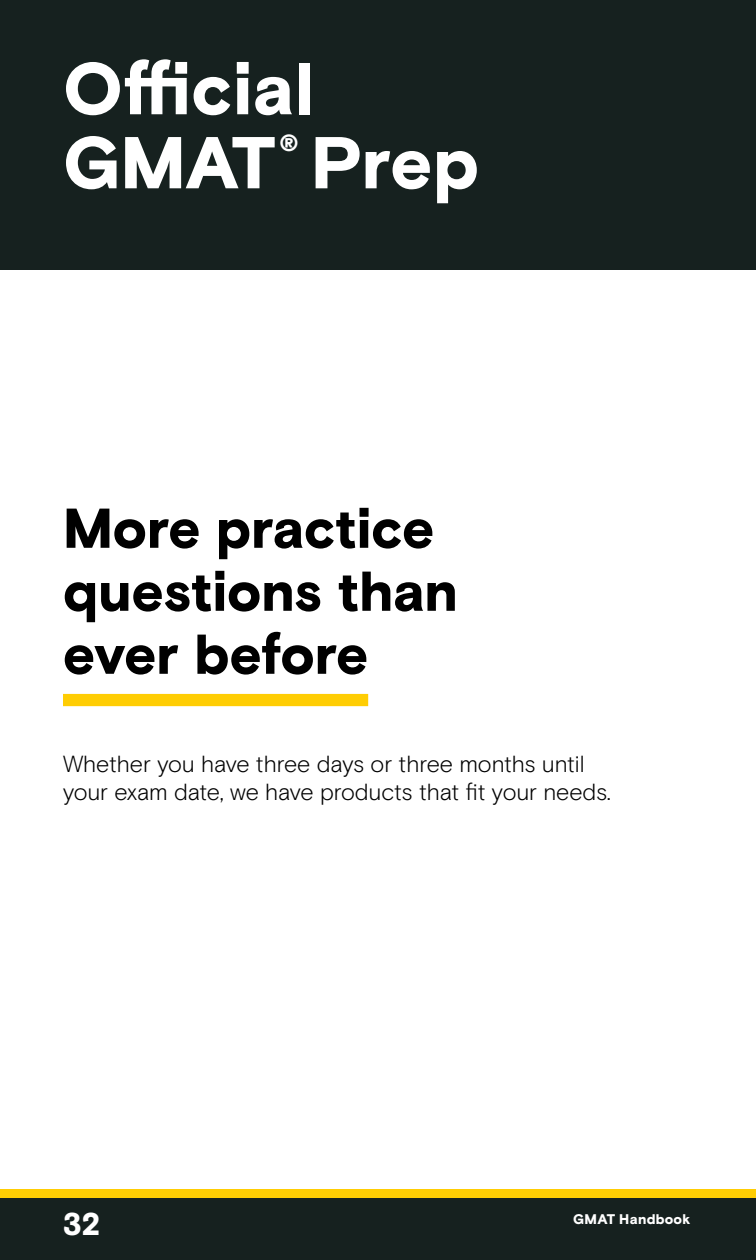
<style>
.page{position:relative;width:756px;height:1260px;background:#fff}
.page>*{position:absolute;margin:0;border:0;box-sizing:border-box;transform-origin:0 0}
.t1{font:900 73.15px/74px "Basis Grotesque Pro";color:#fff}
.t2{font:900 56px/63px "Basis Grotesque Pro";letter-spacing:-.01em;color:#000}
.t3{font:900 31.5px "Basis Grotesque Pro";color:#fff}
.t4{font:900 23.45px "Basis Grotesque Pro";color:#fff}
.t5{font:300 23.28px/28px "Basis Grotesque Pro";letter-spacing:-.01em;color:#000}
.t6{font:900 14px "Basis Grotesque Pro";letter-spacing:.02em;color:#fff}
</style>
<div class="page">
<div style="left:63px;top:694px;width:305px;height:12px;background:#ffcd03"></div>
<div style="left:0;top:0;width:756px;height:270px;background:#16211f"></div>
<div style="left:0;top:1198px;width:756px;height:62px;background:#16211f"></div>
<svg style="left:753px;top:1189px;width:3px;height:9px"></svg>
<div style="left:0;top:1189px;width:753px;height:9px;background:#ffcd03"></div>
<h1 class="t1" style="left:63px;top:56px;width:252px">Official<br>GMAT</h1>
<p class="t4" style="left:279px;top:129px;width:21px">®</p>
<h1 class="t1" style="left:311px;top:130px;width:170px">Prep</h1>
<h2 class="t2" style="left:63px;top:500px;width:396px">More practice questions than ever before</h2>
<p class="t5" style="left:63px;top:750px;width:549px">Whether you have three days or three months until your exam date, we have products that fit your needs.</p>
<h3 class="t3" style="left:63px;top:1205px;width:39px">32</h3>
<p class="t6" style="left:573px;top:1211px;width:119px">GMAT Handbook</p>
</div>
